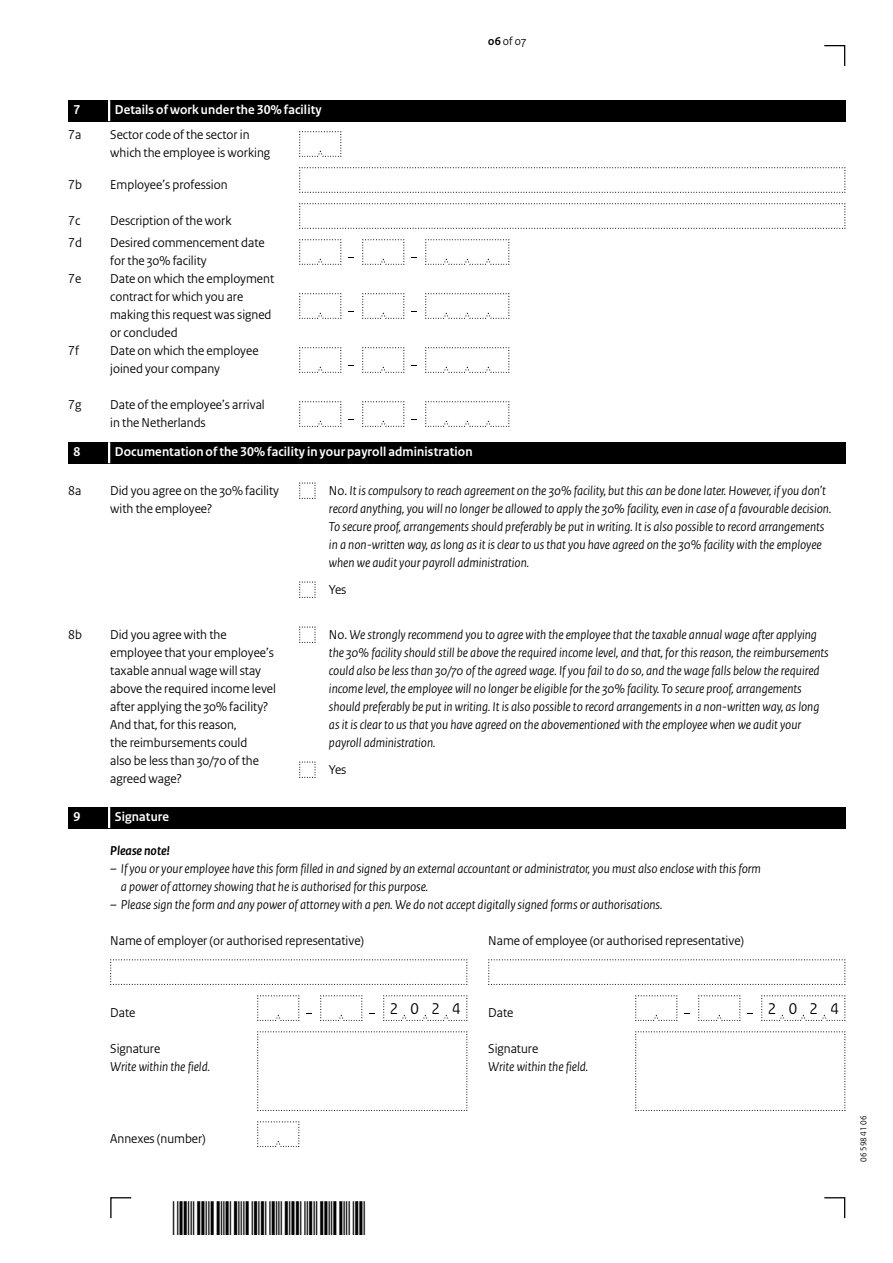
<style>
.page{position:relative;width:893px;height:1263px;background:#fff}
.page>*{position:absolute;margin:0;border:0;box-sizing:border-box;transform-origin:0 0}
.Veld{font:16.5px "Rijksoverheid Sans Heading";letter-spacing:.75em;color:#000}
.Vraag_geen_inspring_niet_op_stramien{font:italic 13.5px/18px "Rijksoverheid Sans Heading";color:#000}
.Vraag_Nummer{font:13.5px/18px "Rijksoverheid Sans Heading";color:#000}
.Vraag_Nummer_12{font:13.5px/18px "Rijksoverheid Sans Heading";color:#000}
.Vraag_geen_inspring{font:13.5px "Rijksoverheid Sans Heading";color:#000}
.KOP_D_Nummer{font:700 13.5px "Rijksoverheid Sans Heading";letter-spacing:.01em;color:#fff}
.Vraag_geen_inspring-2{font:italic 13.5px/18px "Rijksoverheid Sans Heading";color:#000}
.Gebruiksaanwijzing{font:italic 700 13.5px "Rijksoverheid Sans Heading";color:#000}
.KOP_B_Nummer{font:700 13.5px "Rijksoverheid Sans Heading";letter-spacing:.01em;color:#fff}
.Vraag_geen_inspring_niet_op_stramien-2{font:13.5px "Rijksoverheid Sans Heading";letter-spacing:-.035em;color:#000}
.t1{font:12px "Rijksoverheid Sans Heading";color:#000}
.t2{font:9px "Rijksoverheid Sans Heading";color:#000}
.s1{font-weight:700}
.s2{font-style:normal}
</style>
<div class="page">
<svg style="left:824px;top:1197px;width:22px;height:22px"></svg>
<svg style="left:110px;top:1197px;width:22px;height:22px"></svg>
<svg style="left:824px;top:45px;width:22px;height:21px"></svg>
<svg style="left:299px;top:167px;width:547px;height:26px"></svg>
<svg style="left:299px;top:203px;width:547px;height:26px"></svg>
<svg style="left:299px;top:239px;width:43px;height:26px"></svg>
<svg style="left:299px;top:293px;width:43px;height:26px"></svg>
<svg style="left:299px;top:347px;width:43px;height:26px"></svg>
<svg style="left:299px;top:401px;width:43px;height:26px"></svg>
<svg style="left:299px;top:131px;width:43px;height:26px"></svg>
<svg style="left:362px;top:239px;width:43px;height:26px"></svg>
<svg style="left:362px;top:293px;width:43px;height:26px"></svg>
<svg style="left:362px;top:347px;width:43px;height:26px"></svg>
<svg style="left:362px;top:401px;width:43px;height:26px"></svg>
<svg style="left:425px;top:239px;width:85px;height:26px"></svg>
<svg style="left:425px;top:293px;width:85px;height:26px"></svg>
<svg style="left:425px;top:347px;width:85px;height:26px"></svg>
<svg style="left:425px;top:401px;width:85px;height:26px"></svg>
<svg style="left:299px;top:482px;width:17px;height:17px"></svg>
<svg style="left:299px;top:626px;width:17px;height:17px"></svg>
<svg style="left:299px;top:581px;width:17px;height:17px"></svg>
<svg style="left:299px;top:761px;width:17px;height:17px"></svg>
<svg style="left:110px;top:959px;width:358px;height:26px"></svg>
<svg style="left:488px;top:959px;width:358px;height:26px"></svg>
<svg style="left:257px;top:1031px;width:211px;height:80px"></svg>
<svg style="left:635px;top:1031px;width:211px;height:80px"></svg>
<svg style="left:257px;top:995px;width:43px;height:26px"></svg>
<svg style="left:635px;top:995px;width:43px;height:26px"></svg>
<svg style="left:257px;top:1121px;width:43px;height:26px"></svg>
<svg style="left:320px;top:995px;width:43px;height:26px"></svg>
<svg style="left:698px;top:995px;width:43px;height:26px"></svg>
<svg style="left:383px;top:995px;width:85px;height:26px"></svg>
<svg style="left:761px;top:995px;width:85px;height:26px"></svg>
<div style="left:68px;top:100px;width:777px;height:21px;background:#000"></div>
<hr style="left:108px;top:100px;width:2px;height:21px;background:#fff">
<div style="left:68px;top:442px;width:777px;height:21px;background:#000"></div>
<hr style="left:108px;top:442px;width:2px;height:21px;background:#fff">
<div style="left:68px;top:807px;width:777px;height:21px;background:#000"></div>
<hr style="left:108px;top:807px;width:2px;height:21px;background:#fff">
<p class="t1" style="left:488px;top:34px;width:39px"><span class="s1">06</span> of 07</p>
<h2 class="KOP_D_Nummer" style="left:74px;top:102px;width:8px">7</h2>
<h2 class="KOP_D_Nummer" style="left:115px;top:102px;width:208px">Details of work under the 30% facility</h2>
<p class="Vraag_Nummer" style="left:68px;top:126px;width:15px">7a</p>
<p class="Vraag_Nummer" style="left:110px;top:126px;width:161px">Sector code of the sector in which the employee is working</p>
<p class="Vraag_Nummer" style="left:68px;top:176px;width:15px">7b</p>
<p class="Vraag_Nummer" style="left:110px;top:176px;width:119px">Employee’s profession</p>
<p class="Vraag_Nummer" style="left:68px;top:212px;width:14px">7c</p>
<p class="Vraag_Nummer" style="left:110px;top:212px;width:123px">Description of the work</p>
<p class="Vraag_Nummer" style="left:68px;top:234px;width:15px">7d</p>
<p class="Vraag_Nummer" style="left:110px;top:234px;width:156px">Desired commencement date for the 30% facility</p>
<p class="Vraag_Nummer" style="left:68px;top:270px;width:15px">7e</p>
<p class="Vraag_Nummer" style="left:110px;top:270px;width:165px">Date on which the employment contract for which you are making this request was signed or concluded</p>
<p class="Vraag_Nummer" style="left:68px;top:342px;width:12px">7f</p>
<p class="Vraag_Nummer" style="left:110px;top:342px;width:150px">Date on which the employee joined your company</p>
<p class="Vraag_Nummer" style="left:68px;top:396px;width:15px">7g</p>
<p class="Vraag_Nummer" style="left:110px;top:396px;width:156px">Date of the employee’s arrival in the Netherlands</p>
<h2 class="KOP_D_Nummer" style="left:74px;top:444px;width:8px">8</h2>
<h2 class="KOP_D_Nummer" style="left:115px;top:444px;width:359px">Documentation of the 30% facility in your payroll administration</h2>
<p class="Vraag_Nummer" style="left:68px;top:482px;width:15px">8a</p>
<p class="Vraag_Nummer" style="left:110px;top:482px;width:170px">Did you agree on the 30% facility with the employee?</p>
<p class="Vraag_geen_inspring_niet_op_stramien" style="left:329px;top:482px;width:504px"><span class="s2">No.</span> It is compulsory to reach agreement on the 30% facility, but this can be done later. However, if you don’t record anything, you will no longer be allowed to apply the 30% facility, even in case of a favourable decision.<br>To secure proof, arrangements should preferably be put in writing. It is also possible to record arrangements in a non-written way, as long as it is clear to us that you have agreed on the 30% facility with the employee when we audit your payroll administration.</p>
<p class="Vraag_geen_inspring_niet_op_stramien-2" style="left:329px;top:582px;width:19px">Yes</p>
<p class="Vraag_Nummer_12" style="left:68px;top:626px;width:15px">8b</p>
<p class="Vraag_Nummer_12" style="left:110px;top:626px;width:167px">Did you agree with the employee that your employee’s taxable annual wage will stay above the required income level after applying the 30% facility?<br>And that, for this reason,<br>the reimbursements could<br>also be less than 30/70 of the agreed wage?</p>
<p class="Vraag_geen_inspring_niet_op_stramien" style="left:329px;top:626px;width:501px"><span class="s2">No.</span> We strongly recommend you to agree with the employee that the taxable annual wage after applying the 30% facility should still be above the required income level, and that, for this reason, the reimbursements could also be less than 30/70 of the agreed wage. If you fail to do so, and the wage falls below the required income level, the employee will no longer be eligible for the 30% facility. To secure proof, arrangements should preferably be put in writing. It is also possible to record arrangements in a non-written way, as long as it is clear to us that you have agreed on the abovementioned with the employee when we audit your payroll administration.</p>
<p class="Vraag_geen_inspring_niet_op_stramien-2" style="left:329px;top:762px;width:19px">Yes</p>
<h2 class="KOP_B_Nummer" style="left:74px;top:809px;width:8px">9</h2>
<h2 class="KOP_B_Nummer" style="left:115px;top:809px;width:56px">Signature</h2>
<p class="Gebruiksaanwijzing" style="left:110px;top:843px;width:61px">Please note!</p>
<p class="Vraag_geen_inspring_niet_op_stramien" style="left:121px;top:860px;width:642px;text-indent:-10px"><span class="s2">–</span> If you or your employee have this form filled in and signed by an external accountant or administrator, you must also enclose with this form a power of attorney showing that he is authorised for this purpose.</p>
<p class="Vraag_geen_inspring_niet_op_stramien" style="left:110px;top:896px;width:554px"><span class="s2">–</span> Please sign the form and any power of attorney with a pen. We do not accept digitally signed forms or authorisations.</p>
<p class="Vraag_geen_inspring" style="left:110px;top:933px;width:255px">Name of employer (or authorised representative)</p>
<p class="Vraag_geen_inspring" style="left:488px;top:933px;width:257px">Name of employee (or authorised representative)</p>
<p class="Vraag_geen_inspring" style="left:110px;top:1005px;width:27px">Date</p>
<p class="Veld" style="left:390px;top:999px;width:72px">2024</p>
<p class="Vraag_geen_inspring-2" style="left:110px;top:1040px;width:101px"><span class="s2">Signature<br></span>Write within the field.</p>
<p class="Vraag_geen_inspring" style="left:110px;top:1131px;width:97px">Annexes (number)</p>
<p class="Vraag_geen_inspring" style="left:488px;top:1005px;width:27px">Date</p>
<p class="Veld" style="left:768px;top:999px;width:72px">2024</p>
<p class="Vraag_geen_inspring-2" style="left:488px;top:1040px;width:101px"><span class="s2">Signature<br></span>Write within the field.</p>
<p class="t2" style="left:858px;top:1161px;width:47px;rotate:-90deg">06 598 41 06</p>
</div>
